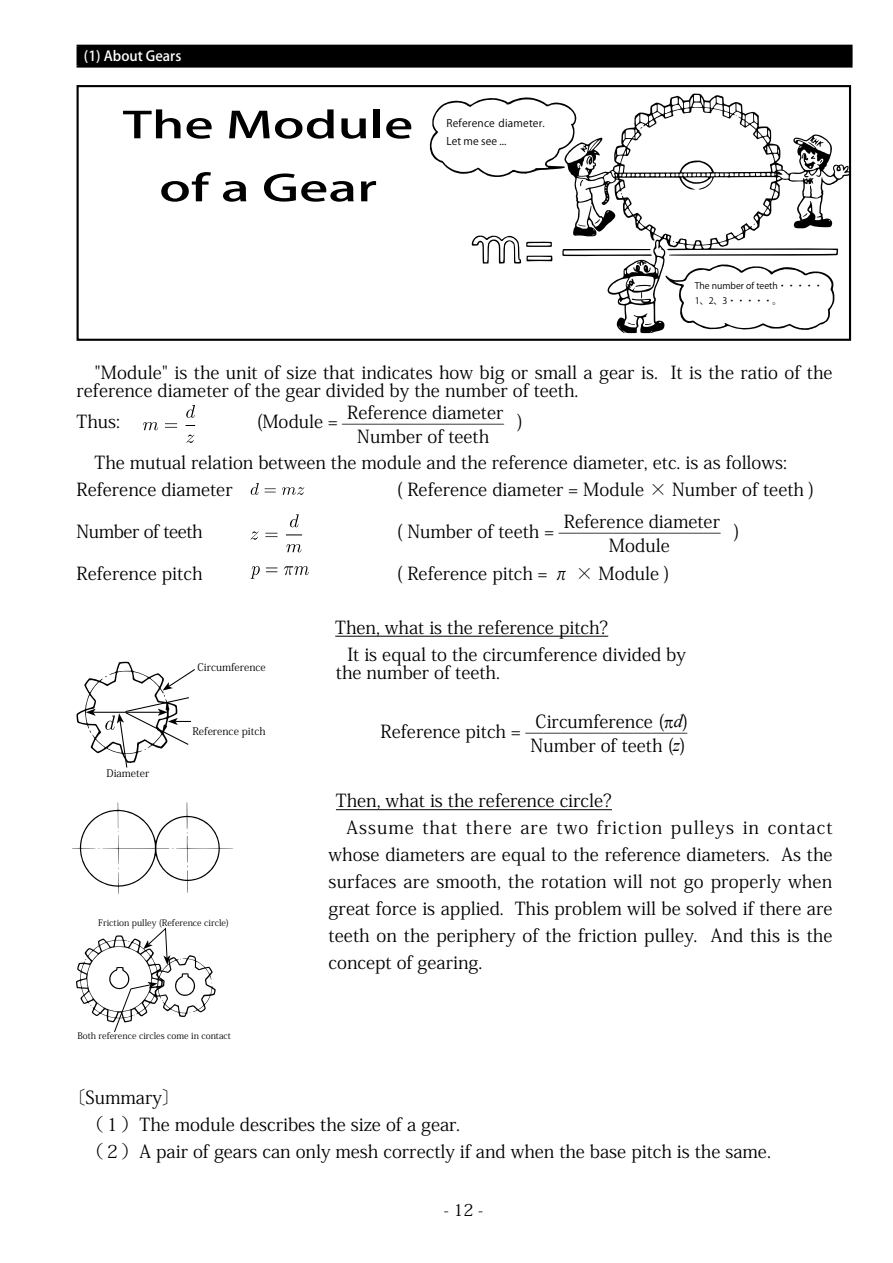
<style>
.page{position:relative;width:893px;height:1263px;background:#fff}
.page>*{position:absolute;margin:0;border:0;box-sizing:border-box;transform-origin:0 0}
.t1{font:500 36px/63px "Koz Go Pro";color:#000;text-align:center;scale:1.5 1}
.t2{font:18px/27px "Koz Min Pro";color:#000}
.t3{font:18px "Koz Min Pro";letter-spacing:.055em;color:#000}
.t4{font:18px "Koz Min Pro";letter-spacing:-.025em;color:#000}
.t5{font:16.5px "Koz Min Pro";color:#000}
.t6{font:500 13.8px "Koz Go Pro";color:#fff}
.t7{font:10.5px "Koz Min Pro";color:#000}
.t8{font:10.5px/18.3px "Koz Go Pro";letter-spacing:.02em;color:#000}
.t9{font:9px "Koz Min Pro";color:#000}
.t10{font:9px/15.8px "Koz Go Pro";color:#000}
.s1{font-family:"Times New Roman";font-style:italic}
</style>
<div class="page">
<div style="left:78px;top:46px;width:773px;height:21px;background:#000"></div>
<hr style="left:77px;top:45px;width:776px;height:2px;background:#000">
<svg style="left:77px;top:47px;width:1px;height:18px"></svg>
<hr style="left:850px;top:47px;width:3px;height:18px;background:#000">
<hr style="left:77px;top:65px;width:776px;height:3px;background:#000">
<svg style="left:565px;top:94px;width:283px;height:239px"></svg>
<svg style="left:562px;top:249px;width:90px;height:7px"></svg>
<svg style="left:472px;top:235px;width:80px;height:29px"></svg>
<svg style="left:665px;top:264px;width:169px;height:66px"></svg>
<svg style="left:816px;top:141px;width:8px;height:6px"></svg>
<svg style="left:802px;top:153px;width:20px;height:16px"></svg>
<svg style="left:429px;top:97px;width:163px;height:90px"></svg>
<svg style="left:803px;top:213px;width:4px;height:4px"></svg>
<svg style="left:594px;top:219px;width:6px;height:5px"></svg>
<svg style="left:578px;top:224px;width:8px;height:3px"></svg>
<svg style="left:643px;top:265px;width:8px;height:8px"></svg>
<svg style="left:635px;top:285px;width:16px;height:2px"></svg>
<svg style="left:627px;top:322px;width:9px;height:3px"></svg>
<svg style="left:645px;top:323px;width:7px;height:2px"></svg>
<div style="left:77px;top:85px;width:774px;height:256px;border:2px solid #000"></div>
<hr style="left:335px;top:636px;width:273px;height:1px;background:#000">
<hr style="left:336px;top:809px;width:276px;height:1px;background:#000">
<svg style="left:143px;top:422px;width:15px;height:8px"></svg>
<svg style="left:165px;top:423px;width:12px;height:5px"></svg>
<svg style="left:186px;top:405px;width:9px;height:13px"></svg>
<svg style="left:186px;top:435px;width:8px;height:8px"></svg>
<svg style="left:251px;top:483px;width:8px;height:12px"></svg>
<svg style="left:265px;top:488px;width:11px;height:4px"></svg>
<svg style="left:282px;top:487px;width:22px;height:8px"></svg>
<svg style="left:251px;top:531px;width:7px;height:9px"></svg>
<svg style="left:265px;top:533px;width:13px;height:4px"></svg>
<svg style="left:290px;top:514px;width:9px;height:13px"></svg>
<svg style="left:286px;top:534px;width:16px;height:1px"></svg>
<svg style="left:286px;top:544px;width:16px;height:8px"></svg>
<svg style="left:251px;top:566px;width:9px;height:13px"></svg>
<svg style="left:266px;top:567px;width:11px;height:5px"></svg>
<svg style="left:284px;top:566px;width:25px;height:9px"></svg>
<svg style="left:77px;top:662px;width:118px;height:106px"></svg>
<svg style="left:72px;top:802px;width:161px;height:92px"></svg>
<svg style="left:77px;top:927px;width:139px;height:105px"></svg>
<p class="t6" style="left:84px;top:47px;width:99px">(1) About Gears</p>
<h1 class="t1" style="left:123px;top:95px;width:195px">The Module of a Gear</h1>
<p class="t8" style="left:446px;top:114px;width:100px">Reference diameter.<br>Let me see ...</p>
<p class="t10" style="left:695px;top:278px;width:130px">The number of teeth・・・・・<br>1、2、3・・・・・。</p>
<p class="t2" style="left:77px;top:362px;width:757px;line-height:18px">　"Module" is the unit of size that indicates how big or small a gear is. It is the ratio of the reference diameter of the gear divided by the number of teeth.</p>
<p class="t2" style="left:77px;top:408px;width:68px">Thus: 　</p>
<p class="t2" style="left:239px;top:408px;width:101px">　(Module =</p>
<p class="t2" style="left:347px;top:398px;width:158px">Reference diameter</p>
<p class="t2" style="left:342px;top:410px;width:164px">─────────</p>
<p class="t2" style="left:357px;top:422px;width:133px">Number of teeth</p>
<p class="t2" style="left:518px;top:408px;width:7px">)</p>
<p class="t2" style="left:77px;top:448px;width:712px">　The mutual relation between the module and the reference diameter, etc. is as follows:<br>Reference diameter　</p>
<p class="t2" style="left:397px;top:475px;width:420px">( Reference diameter = Module × Number of teeth )</p>
<p class="t2" style="left:564px;top:508px;width:158px;line-height:24px;text-align:center">Reference diameter<br>Module</p>
<p class="t2" style="left:734px;top:517px;width:25px">)　</p>
<p class="t4" style="left:77px;top:518px;width:146px">Number of teeth　</p>
<p class="t2" style="left:397px;top:517px;width:326px">( Number of teeth = ─────────</p>
<p class="t2" style="left:77px;top:559px;width:146px">Reference pitch　</p>
<p class="t2" style="left:397px;top:559px;width:293px">( Reference pitch = π × Module )　</p>
<p class="t2" style="left:347px;top:613px;width:340px;text-indent:-12px">Then, what is the reference pitch?<br>It is equal to the circumference divided by</p>
<p class="t7" style="left:197px;top:660px;width:70px">Circumference</p>
<p class="t2" style="left:336px;top:658px;width:166px">the number of teeth.</p>
<p class="t7" style="left:107px;top:766px;width:44px">Diameter</p>
<p class="t2" style="left:531px;top:709px;width:159px;line-height:24px">Circumference ( <span class="s1">d</span>)<br>Number of teeth (<span class="s1">z</span>)</p>
<p class="t7" style="left:192px;top:724px;width:75px">Reference pitch</p>
<p class="t2" style="left:381px;top:718px;width:308px">Reference pitch = ─────────</p>
<p class="t9" style="left:98px;top:916px;width:132px">Friction pulley (Reference circle)</p>
<p class="t9" style="left:77px;top:1029px;width:155px">Both reference circles come in contact</p>
<p class="t2" style="left:336px;top:786px;width:278px">Then, what is the reference circle?</p>
<p class="t3" style="left:347px;top:815px;width:487px">Assume that there are two friction pulleys in contact</p>
<p class="t2" style="left:329px;top:840px;width:505px">whose diameters are equal to the reference diameters. As the</p>
<p class="t2" style="left:329px;top:867px;width:505px">surfaces are smooth, the rotation will not go properly when</p>
<p class="t2" style="left:329px;top:894px;width:505px">great force is applied. This problem will be solved if there are</p>
<p class="t2" style="left:329px;top:921px;width:505px">teeth on the periphery of the friction pulley. And this is the</p>
<p class="t2" style="left:329px;top:948px;width:155px">concept of gearing.</p>
<p class="t2" style="left:77px;top:1083px;width:696px;text-indent:-9px">〔Summary〕<br>　（１）The module describes the size of a gear.<br>　（２）A pair of gears can only mesh correctly if and when the base pitch is the same.</p>
<p class="t5" style="left:444px;top:1198px;width:41px">- 12 -</p>
</div>
